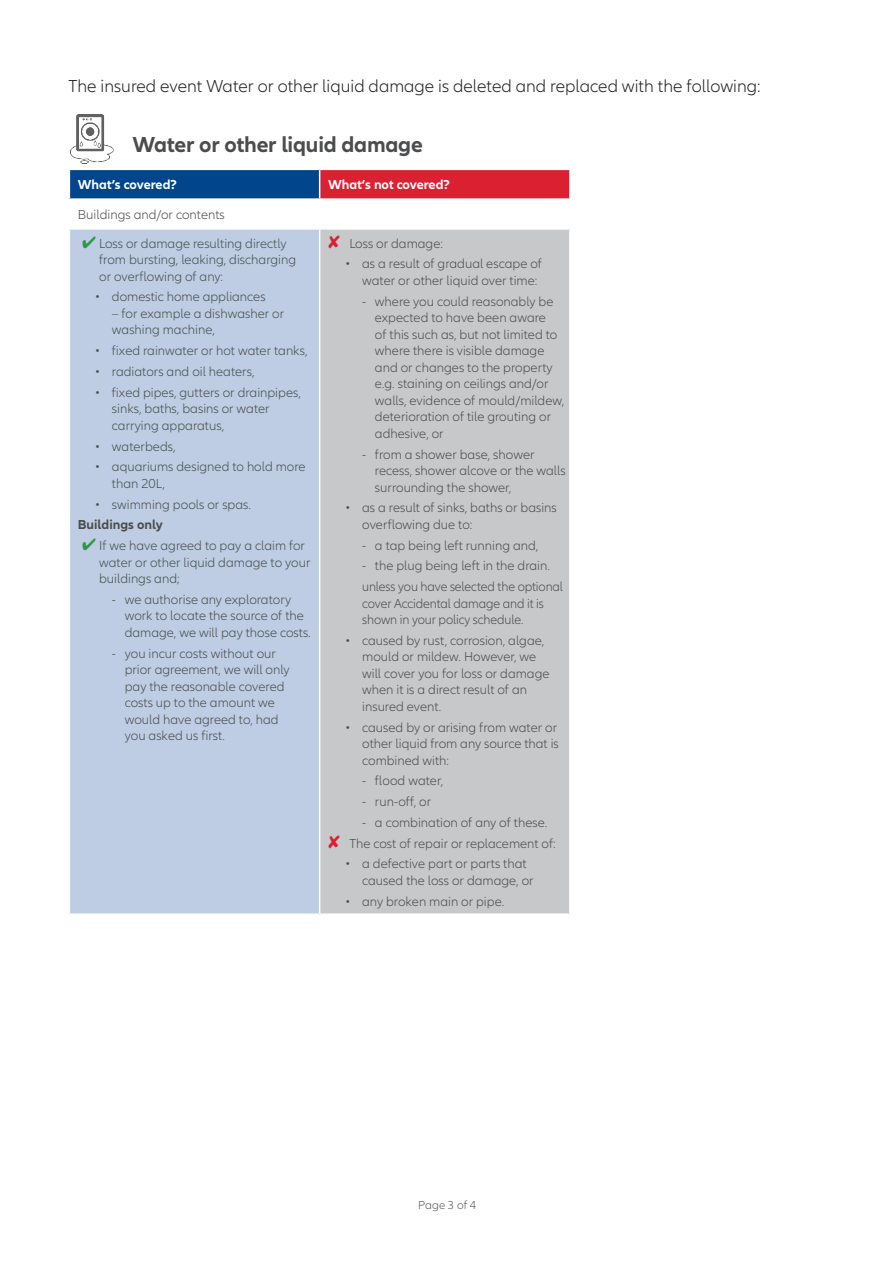
<style>
.page{position:relative;width:895px;height:1263px;background:#fff}
.page>*{position:absolute;margin:0;border:0;box-sizing:border-box;transform-origin:0 0}
.t1{font:700 22.5px "Allianz Neo";letter-spacing:-.01em;color:#4b4c4d}
.t2{font:300 18px "Allianz Neo";color:#231f20}
.t3{font:300 13.5px/16.5px "Allianz Neo";color:#4b4c4d}
.t4{font:300 13.5px/16.5px "Allianz Neo";color:#4b4c4d;scale:.96 1}
.t5{font:700 13.5px "Allianz Neo";color:#fff}
.t6{font:700 13.5px "Allianz Neo";color:#4b4c4d}
.t7{font:300 12px "Allianz Neo";color:#57585a}
.s1{color:#2d9948}
.s2{color:#da2031}
</style>
<div class="page">
<div style="left:69px;top:169px;width:250px;height:30px;background:#01468c"></div>
<div style="left:319px;top:169px;width:251px;height:30px;background:#da2031"></div>
<div style="left:69px;top:229px;width:250px;height:685px;background:#becde3"></div>
<div style="left:319px;top:229px;width:251px;height:685px;background:#c7c8ca"></div>
<hr style="left:69px;top:169px;width:250px;height:1px;background:#fff">
<hr style="left:319px;top:169px;width:251px;height:1px;background:#fff">
<hr style="left:69px;top:198px;width:250px;height:2px;background:#fff">
<svg style="left:69px;top:170px;width:1px;height:29px"></svg>
<hr style="left:319px;top:198px;width:251px;height:2px;background:#fff">
<svg style="left:319px;top:170px;width:1px;height:29px"></svg>
<svg style="left:569px;top:170px;width:1px;height:29px"></svg>
<hr style="left:69px;top:228px;width:250px;height:2px;background:#fff">
<hr style="left:69px;top:230px;width:1px;height:683px;background:#fff">
<hr style="left:319px;top:228px;width:251px;height:2px;background:#fff">
<hr style="left:319px;top:230px;width:1px;height:683px;background:#fff">
<hr style="left:569px;top:230px;width:1px;height:683px;background:#fff">
<hr style="left:69px;top:913px;width:250px;height:2px;background:#fff">
<hr style="left:319px;top:913px;width:251px;height:2px;background:#fff">
<img style="left:70px;top:114px;width:44px;height:50px">
<h2 class="t2" style="left:69px;top:76px;width:693px">The insured event Water or other liquid damage is deleted and replaced with the following:</h2>
<h1 class="t1" style="left:132px;top:131px;width:292px">Water or other liquid damage</h1>
<p class="t5" style="left:78px;top:176px;width:101px">What’s covered?</p>
<p class="t5" style="left:328px;top:176px;width:123px">What’s not covered?</p>
<p class="t3" style="left:78px;top:207px;width:148px">Buildings and/or contents</p>
<p class="t3" style="left:99px;top:235px;width:198px;text-indent:-17px"><span class="s1">✔</span> Loss or damage resulting directly from bursting, leaking, discharging or overflowing of any:</p>
<p class="t3" style="left:95px;top:289px;width:172px">• domestic home appliances</p>
<p class="t3" style="left:112px;top:306px;width:174px">– for example a dishwasher or washing machine,</p>
<p class="t3" style="left:95px;top:343px;width:214px">• fixed rainwater or hot water tanks,</p>
<p class="t3" style="left:95px;top:364px;width:161px">• radiators and oil heaters,</p>
<p class="t3" style="left:112px;top:384px;width:190px;text-indent:-17px">• fixed pipes, gutters or drainpipes, sinks, baths, basins or water carrying apparatus,</p>
<p class="t3" style="left:95px;top:438px;width:82px">• waterbeds,</p>
<p class="t3" style="left:112px;top:459px;width:195px;text-indent:-17px">• aquariums designed to hold more than 20L,</p>
<p class="t3" style="left:95px;top:496px;width:158px">• swimming pools or spas.</p>
<p class="t6" style="left:78px;top:517px;width:86px">Buildings only</p>
<p class="t3" style="left:99px;top:538px;width:213px;text-indent:-17px"><span class="s1">✔</span> If we have agreed to pay a claim for water or other liquid damage to your buildings and;</p>
<p class="t3" style="left:125px;top:591px;width:188px;text-indent:-13px">- we authorise any exploratory work to locate the source of the damage, we will pay those costs.</p>
<p class="t3" style="left:125px;top:645px;width:166px;text-indent:-13px">- you incur costs without our prior agreement, we will only pay the reasonable covered costs up to the amount we would have agreed to, had you asked us first.</p>
<p class="t3" style="left:328px;top:235px;width:116px"><span class="s2">✘</span> Loss or damage:</p>
<p class="t3" style="left:362px;top:256px;width:181px;text-indent:-17px">• as a result of gradual escape of water or other liquid over time:</p>
<p class="t3" style="left:375px;top:293px;width:191px;text-indent:-13px">- where you could reasonably be expected to have been aware<br>of this such as, but not limited to where there is visible damage and or changes to the property e.g. staining on ceilings and/or walls, evidence of mould/mildew, deterioration of tile grouting or adhesive, or</p>
<p class="t3" style="left:375px;top:446px;width:192px;text-indent:-13px">- from a shower base, shower recess, shower alcove or the walls surrounding the shower,</p>
<p class="t3" style="left:362px;top:500px;width:196px;text-indent:-17px">• as a result of sinks, baths or basins overflowing due to:</p>
<p class="t3" style="left:362px;top:537px;width:178px">- a tap being left running and,</p>
<p class="t3" style="left:362px;top:556px;width:202px;line-height:20.9px">- the plug being left in the drain. unless you have selected the optional</p>
<p class="t4" style="left:362px;top:595px;width:191px">cover Accidental damage and it is shown in your policy schedule.</p>
<p class="t3" style="left:362px;top:632px;width:189px;text-indent:-17px">• caused by rust, corrosion, algae, mould or mildew. However, we will cover you for loss or damage when it is a direct result of an insured event.</p>
<p class="t3" style="left:362px;top:719px;width:198px;text-indent:-17px">• caused by or arising from water or other liquid from any source that is combined with:</p>
<p class="t3" style="left:362px;top:773px;width:82px">- flood water,</p>
<p class="t3" style="left:362px;top:794px;width:71px">- run-off, or</p>
<p class="t3" style="left:328px;top:812px;width:229px;line-height:20.9px;text-indent:34px">- a combination of any of these. <span class="s2">✘</span> The cost of repair or replacement of:</p>
<p class="t3" style="left:362px;top:856px;width:173px;text-indent:-17px">• a defective part or parts that caused the loss or damage, or</p>
<p class="t3" style="left:345px;top:893px;width:161px">• any broken main or pipe.</p>
<p class="t7" style="left:418px;top:1198px;width:60px">Page 3 of 4</p>
</div>
